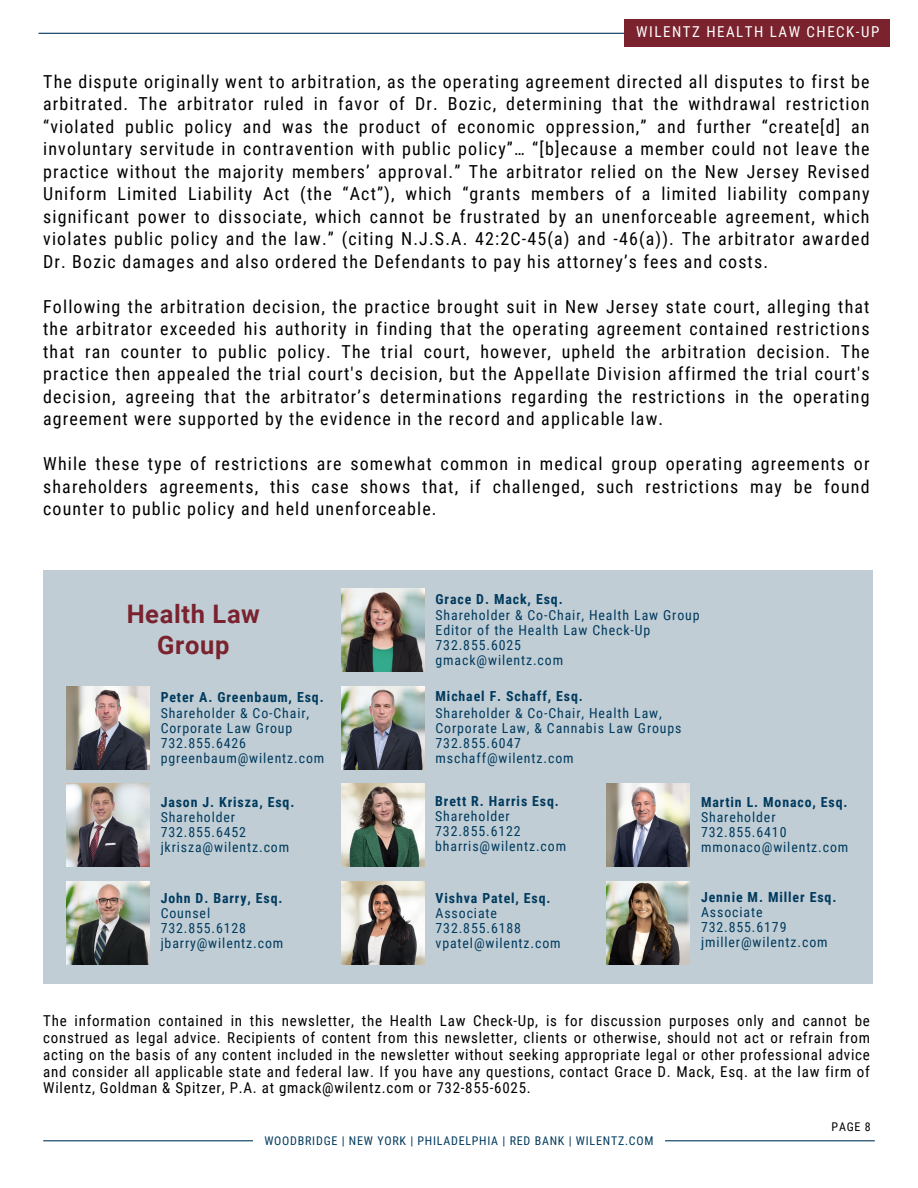
<style>
.page{position:relative;width:918px;height:1188px;background:#fff}
.page>*{position:absolute;margin:0;border:0;box-sizing:border-box;transform-origin:0 0}
.t1{font:700 25.5px/30.3px "Roboto";letter-spacing:.025em;color:#7a232e;text-align:center}
.t2{font:18px/22.5px "Roboto Condensed";letter-spacing:.065em;color:#000;text-align:justify}
.t3{font:15px/16.8px "Roboto Condensed";letter-spacing:.05em;color:#000;text-align:justify}
.t4{font:15px "Roboto Condensed";letter-spacing:.1em;color:#fff}
.t5{font:13.8px/15px "Roboto Condensed";letter-spacing:.065em;color:#003a5d}
.t6{font:12px "Roboto Condensed";letter-spacing:.065em;color:#003a5d}
.t7{font:12px "Roboto Condensed";color:#000}
.s1{font-weight:700}
</style>
<div class="page">
<hr style="left:39px;top:33px;width:840px;height:1px;background:#003a5d">
<div style="left:43px;top:571px;width:829px;height:413px;background:#c0cdd5"></div>
<img style="left:341px;top:686px;width:83px;height:83px">
<img style="left:67px;top:784px;width:82px;height:83px">
<img style="left:341px;top:784px;width:83px;height:83px">
<img style="left:67px;top:686px;width:82px;height:83px">
<img style="left:607px;top:784px;width:83px;height:83px">
<img style="left:607px;top:881px;width:83px;height:83px">
<img style="left:341px;top:881px;width:83px;height:83px">
<img style="left:341px;top:589px;width:83px;height:83px">
<img style="left:67px;top:881px;width:82px;height:83px">
<div style="left:624px;top:20px;width:266px;height:27px;background:#7a232e"></div>
<hr style="left:43px;top:1140px;width:210px;height:1px;background:#003a5d">
<hr style="left:665px;top:1140px;width:210px;height:1px;background:#003a5d">
<p class="t4" style="left:636px;top:23px;width:245px">WILENTZ HEALTH LAW CHECK-UP</p>
<h3 class="t2" style="left:43px;top:70px;width:828px">The dispute originally went to arbitration, as the operating agreement directed all disputes to first be arbitrated. The arbitrator ruled in favor of Dr. Bozic, determining that the withdrawal restriction “violated public policy and was the product of economic oppression,” and further “create[d] an involuntary servitude in contravention with public policy”… “[b]ecause a member could not leave the practice without the majority members’ approval.” The arbitrator relied on the New Jersey Revised Uniform Limited Liability Act (the “Act”), which “grants members of a limited liability company significant power to dissociate, which cannot be frustrated by an unenforceable agreement, which violates public policy and the law.” (citing N.J.S.A. 42:2C-45(a) and -46(a)). The arbitrator awarded Dr. Bozic damages and also ordered the Defendants to pay his attorney’s fees and costs.</h3>
<h2 class="t2" style="left:43px;top:295px;width:828px">Following the arbitration decision, the practice brought suit in New Jersey state court, alleging that the arbitrator exceeded his authority in finding that the operating agreement contained restrictions that ran counter to public policy. The trial court, however, upheld the arbitration decision. The practice then appealed the trial court's decision, but the Appellate Division affirmed the trial court's decision, agreeing that the arbitrator’s determinations regarding the restrictions in the operating agreement were supported by the evidence in the record and applicable law.</h2>
<h2 class="t2" style="left:43px;top:453px;width:828px">While these type of restrictions are somewhat common in medical group operating agreements or shareholders agreements, this case shows that, if challenged, such restrictions may be found counter to public policy and held unenforceable.</h2>
<p class="t1" style="left:127px;top:600px;width:135px">Health Law<br>Group</p>
<p class="t5" style="left:436px;top:592px;width:266px"><span class="s1">Grace D. Mack, Esq.<br></span>Shareholder &amp; Co-Chair, Health Law Group<br>Editor of the Health Law Check-Up<br>732.855.6025<br>gmack@wilentz.com</p>
<p class="t5" style="left:161px;top:689px;width:165px;line-height:15.5px"><span class="s1">Peter A. Greenbaum, Esq.<br></span>Shareholder &amp; Co-Chair,<br>Corporate Law Group<br>732.855.6426</p>
<h4 class="t5" style="left:161px;top:751px;width:165px">pgreenbaum@wilentz.com</h4>
<h4 class="t5" style="left:161px;top:795px;width:135px"><span class="s1">Jason J. Krisza, Esq.<br></span>Shareholder<br>732.855.6452 jkrisza@wilentz.com</h4>
<p class="t5" style="left:161px;top:891px;width:124px"><span class="s1">John D. Barry, Esq.<br></span>Counsel<br>732.855.6128 jbarry@wilentz.com</p>
<p class="t5" style="left:436px;top:689px;width:248px"><span class="s1">Michael F. Schaff, Esq.<br></span>Shareholder &amp; Co-Chair, Health Law,<br>Corporate Law, &amp; Cannabis Law Groups<br>732.855.6047<br>mschaff@wilentz.com</p>
<h4 class="t5" style="left:435px;top:794px;width:132px"><span class="s1">Brett R. Harris Esq.<br></span>Shareholder<br>732.855.6122 bharris@wilentz.com</h4>
<h4 class="t5" style="left:436px;top:891px;width:127px"><span class="s1">Vishva Patel, Esq.<br></span>Associate<br>732.855.6188 vpatel@wilentz.com</h4>
<h4 class="t5" style="left:701px;top:795px;width:149px"><span class="s1">Martin L. Monaco, Esq.<br></span>Shareholder<br>732.855.6410 mmonaco@wilentz.com</h4>
<p class="t5" style="left:701px;top:889px;width:137px"><span class="s1">Jennie M. Miller Esq.<br></span>Associate<br>732.855.6179 jmiller@wilentz.com</p>
<h2 class="t3" style="left:43px;top:1012px;width:828px">The information contained in this newsletter, the Health Law Check-Up, is for discussion purposes only and cannot be construed as legal advice. Recipients of content from this newsletter, clients or otherwise, should not act or refrain from acting on the basis of any content included in the newsletter without seeking appropriate legal or other professional advice and consider all applicable state and federal law. If you have any questions, contact Grace D. Mack, Esq. at the law firm of Wilentz, Goldman &amp; Spitzer, P.A. at gmack@wilentz.com or 732-855-6025.</h2>
<p class="t6" style="left:264px;top:1134px;width:391px">WOODBRIDGE | NEW YORK | PHILADELPHIA | RED BANK | WILENTZ.COM</p>
<p class="t7" style="left:832px;top:1120px;width:41px">PAGE 8</p>
</div>
